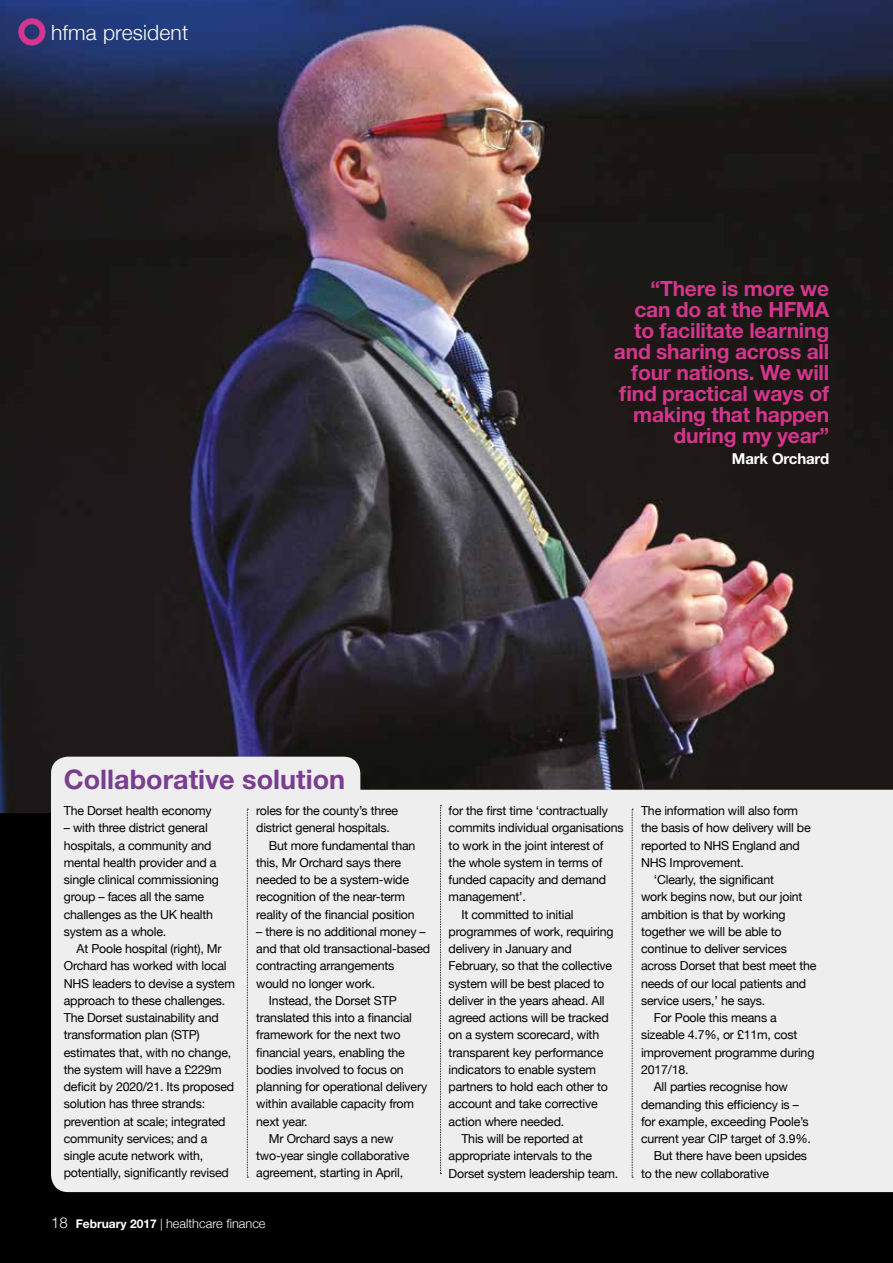
<style>
.page{position:relative;width:893px;height:1263px;background:#000}
.page>*{position:absolute;margin:0;border:0;box-sizing:border-box;transform-origin:0 0}
.t1{font:700 27px "Helvetica Neue LT Pro";color:#7a3d90}
.t2{font:700 21px/21px "Helvetica Neue LT Pro";letter-spacing:-.01em;color:#d3368c;text-align:right}
.t3{font:300 21px "Helvetica Neue";letter-spacing:.01em;color:#fff}
.t4{font:700 15px "Helvetica Neue LT Pro";letter-spacing:-.01em;color:#fff}
.t5{font:300 12.75px "Helvetica Neue";color:#fff}
.t6{font:12.3px/17.2px "Helvetica Neue";letter-spacing:-.015em;color:#000}
.s1{font-size:15px}
.s2{font-family:"Helvetica Neue LT Pro";font-weight:700;font-size:12px}
.s3{font-size:12px}
</style>
<div class="page">
<img style="left:0;top:0;width:893px;height:813px">
<div style="left:18px;top:18px;width:28px;height:28px;border:6px solid #d3368c;border-radius:50%"></div>
<div style="left:51px;top:790px;width:842px;height:402px;background:#eee"></div>
<div style="left:51px;top:757px;width:309px;height:104px;background:#eee;border-radius:17px"></div>
<svg style="left:247px;top:809px;width:1px;height:369px"></svg>
<svg style="left:440px;top:805px;width:1px;height:369px"></svg>
<svg style="left:632px;top:763px;width:8px;height:415px;background:#d7d7d7"></svg>
<h2 class="t3" style="left:51px;top:15px;width:139px">hfma president</h2>
<h2 class="t2" style="left:614px;top:278px;width:217px">“There is more we can do at the HFMA to facilitate learning and sharing across all four nations. We will find practical ways of making that happen during my year”</h2>
<p class="t4" style="left:732px;top:450px;width:99px">Mark Orchard</p>
<h1 class="t1" style="left:64px;top:762px;width:283px">Collaborative solution</h1>
<p class="t6" style="left:64px;top:803px;width:149px">The Dorset health economy</p>
<p class="t6" style="left:64px;top:820px;width:157px">– with three district general hospitals, a community and mental health provider and a single clinical commissioning group – faces all the same challenges as the UK health system as a whole.</p>
<p class="t6" style="left:64px;top:941px;width:173px;text-indent:13px">At Poole hospital (right), Mr<br>Orchard has worked with local<br>NHS leaders to devise a system approach to these challenges.<br>The Dorset sustainability and transformation plan (STP) estimates that, with no change, the system will have a £229m deficit by 2020/21. Its proposed solution has three strands: prevention at scale; integrated community services; and a single acute network with, potentially, significantly revised</p>
<p class="t6" style="left:256px;top:803px;width:143px">roles for the county’s three</p>
<p class="t6" style="left:256px;top:820px;width:135px">district general hospitals.</p>
<p class="t6" style="left:269px;top:837px;width:148px">But more fundamental than</p>
<p class="t6" style="left:256px;top:855px;width:146px">this, Mr Orchard says there</p>
<p class="t6" style="left:256px;top:872px;width:154px">needed to be a system-wide</p>
<p class="t6" style="left:256px;top:889px;width:150px">recognition of the near-term</p>
<p class="t6" style="left:256px;top:906px;width:160px">reality of the financial position</p>
<p class="t6" style="left:256px;top:924px;width:171px">– there is no additional money –</p>
<p class="t6" style="left:256px;top:941px;width:175px">and that old transactional-based</p>
<p class="t6" style="left:256px;top:958px;width:140px">contracting arrangements</p>
<p class="t6" style="left:256px;top:975px;width:121px">would no longer work.</p>
<p class="t6" style="left:269px;top:993px;width:129px">Instead, the Dorset STP</p>
<p class="t6" style="left:256px;top:1010px;width:157px">translated this into a financial</p>
<p class="t6" style="left:256px;top:1027px;width:146px">framework for the next two</p>
<p class="t6" style="left:256px;top:1044px;width:150px">financial years, enabling the</p>
<p class="t6" style="left:256px;top:1062px;width:149px">bodies involved to focus on</p>
<p class="t6" style="left:256px;top:1079px;width:172px">planning for operational delivery</p>
<p class="t6" style="left:256px;top:1096px;width:159px">within available capacity from</p>
<p class="t6" style="left:256px;top:1113px;width:53px">next year.</p>
<p class="t6" style="left:269px;top:1131px;width:126px">Mr Orchard says a new</p>
<p class="t6" style="left:256px;top:1148px;width:155px">two-year single collaborative</p>
<p class="t6" style="left:256px;top:1165px;width:149px">agreement, starting in April,</p>
<p class="t5" style="left:51px;top:1213px;width:216px"><span class="s1">18</span> <span class="s2">February 2017</span> <span class="s3">|</span> healthcare finance</p>
<p class="t6" style="left:449px;top:803px;width:161px">for the first time ‘contractually</p>
<p class="t6" style="left:449px;top:820px;width:176px">commits individual organisations</p>
<p class="t6" style="left:449px;top:837px;width:156px">to work in the joint interest of</p>
<p class="t6" style="left:449px;top:855px;width:155px">the whole system in terms of</p>
<p class="t6" style="left:449px;top:872px;width:159px">funded capacity and demand</p>
<p class="t6" style="left:449px;top:889px;width:79px">management’.</p>
<p class="t6" style="left:461px;top:906px;width:114px">It committed to initial</p>
<p class="t6" style="left:449px;top:924px;width:166px">programmes of work, requiring</p>
<p class="t6" style="left:449px;top:941px;width:125px">delivery in January and</p>
<p class="t6" style="left:449px;top:958px;width:165px">February, so that the collective</p>
<p class="t6" style="left:449px;top:975px;width:157px">system will be best placed to</p>
<p class="t6" style="left:449px;top:993px;width:158px">deliver in the years ahead. All</p>
<p class="t6" style="left:449px;top:1010px;width:162px">agreed actions will be tracked</p>
<p class="t6" style="left:449px;top:1027px;width:152px">on a system scorecard, with</p>
<p class="t6" style="left:449px;top:1044px;width:156px">transparent key performance</p>
<p class="t6" style="left:449px;top:1062px;width:149px">indicators to enable system</p>
<p class="t6" style="left:449px;top:1079px;width:161px">partners to hold each other to</p>
<p class="t6" style="left:449px;top:1096px;width:151px">account and take corrective</p>
<p class="t6" style="left:449px;top:1113px;width:117px">action where needed.</p>
<p class="t6" style="left:461px;top:1131px;width:123px">This will be reported at</p>
<p class="t6" style="left:449px;top:1148px;width:145px">appropriate intervals to the</p>
<p class="t6" style="left:449px;top:1165px;width:171px">Dorset system leadership team.</p>
<p class="t6" style="left:641px;top:803px;width:159px">The information will also form</p>
<p class="t6" style="left:641px;top:820px;width:171px">the basis of how delivery will be</p>
<p class="t6" style="left:641px;top:837px;width:160px">reported to NHS England and</p>
<p class="t6" style="left:641px;top:855px;width:104px">NHS Improvement.</p>
<p class="t6" style="left:654px;top:872px;width:122px">‘Clearly, the significant</p>
<p class="t6" style="left:641px;top:889px;width:163px">work begins now, but our joint</p>
<p class="t6" style="left:641px;top:906px;width:146px">ambition is that by working</p>
<p class="t6" style="left:641px;top:924px;width:142px">together we will be able to</p>
<p class="t6" style="left:641px;top:941px;width:147px">continue to deliver services</p>
<p class="t6" style="left:641px;top:958px;width:177px">across Dorset that best meet the</p>
<p class="t6" style="left:641px;top:975px;width:167px">needs of our local patients and</p>
<p class="t6" style="left:641px;top:993px;width:126px">service users,’ he says.</p>
<p class="t6" style="left:654px;top:1010px;width:125px">For Poole this means a</p>
<p class="t6" style="left:641px;top:1027px;width:158px">sizeable 4.7%, or £11m, cost</p>
<p class="t6" style="left:641px;top:1044px;width:175px">improvement programme during</p>
<p class="t6" style="left:641px;top:1062px;width:49px">2017/18.</p>
<p class="t6" style="left:654px;top:1079px;width:136px">All parties recognise how</p>
<p class="t6" style="left:641px;top:1096px;width:160px">demanding this efficiency is –</p>
<p class="t6" style="left:641px;top:1113px;width:169px">for example, exceeding Poole’s</p>
<p class="t6" style="left:641px;top:1131px;width:171px">current year CIP target of 3.9%.</p>
<p class="t6" style="left:654px;top:1148px;width:155px">But there have been upsides</p>
<p class="t6" style="left:641px;top:1165px;width:129px">to the new collaborative</p>
</div>
